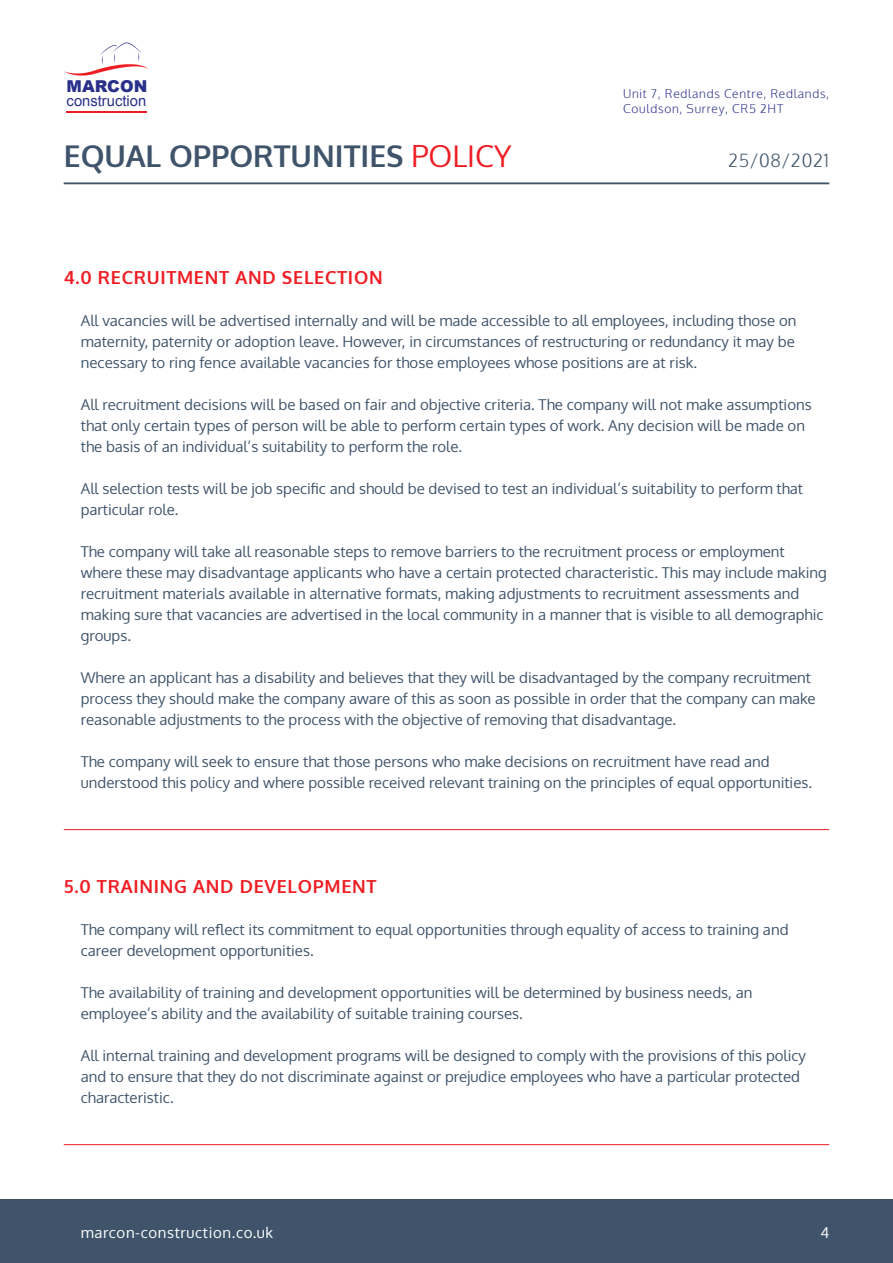
<style>
.page{position:relative;width:893px;height:1263px;background:#fff}
.page>*{position:absolute;margin:0;border:0;box-sizing:border-box;transform-origin:0 0}
.t1{font:700 30px "Oxygen";color:#3f546a}
.t2{font:700 18px "Oxygen";letter-spacing:.04em;color:#ee1d23}
.t3{font:300 18px "Oxygen";letter-spacing:.04em;color:#3f546a}
.t4{font:900 16.35px "Arial";color:#2a3089}
.t5{font:15px/21px "Oxygen";color:#3f546a}
.t6{font:15px "Oxygen";letter-spacing:.04em;color:#fff}
.t7{font:14.85px "Arial";color:#2a3089}
.t8{font:300 12px/15px "Oxygen";letter-spacing:.06em;color:#2a3089}
.s1{font-weight:400;color:#ee1d23}
</style>
<div class="page">
<hr style="left:67px;top:112px;width:80px;height:1px;background:#ee1d23">
<svg style="left:64px;top:42px;width:85px;height:34px"></svg>
<div style="left:0;top:1199px;width:893px;height:64px;background:#3f546a"></div>
<hr style="left:64px;top:183px;width:765px;height:1px;background:#3f546a">
<hr style="left:64px;top:829px;width:765px;height:1px;background:#ee1d23">
<hr style="left:64px;top:1144px;width:765px;height:1px;background:#ee1d23">
<p class="t4" style="left:67px;top:74px;width:82px">MARCON</p>
<p class="t7" style="left:67px;top:91px;width:81px">construction</p>
<p class="t8" style="left:623px;top:86px;width:208px">Unit 7, Redlands Centre, Redlands,<br>Couldson, Surrey, CR5 2HT</p>
<p class="t1" style="left:64px;top:137px;width:449px">EQUAL OPPORTUNITIES <span class="s1">POLICY</span></p>
<p class="t3" style="left:728px;top:149px;width:103px">25/08/2021</p>
<p class="t2" style="left:64px;top:266px;width:320px">4.0 RECRUITMENT AND SELECTION</p>
<p class="t5" style="left:81px;top:310px;width:717px;text-align:justify">All vacancies will be advertised internally and will be made accessible to all employees, including those on maternity, paternity or adoption leave. However, in circumstances of restructuring or redundancy it may be necessary to ring fence available vacancies for those employees whose positions are at risk.</p>
<p class="t5" style="left:81px;top:394px;width:732px">All recruitment decisions will be based on fair and objective criteria. The company will not make assumptions that only certain types of person will be able to perform certain types of work. Any decision will be made on the basis of an individual’s suitability to perform the role.</p>
<p class="t5" style="left:81px;top:478px;width:724px">All selection tests will be job specific and should be devised to test an individual’s suitability to perform that particular role.</p>
<p class="t5" style="left:81px;top:541px;width:748px">The company will take all reasonable steps to remove barriers to the recruitment process or employment where these may disadvantage applicants who have a certain protected characteristic. This may include making recruitment materials available in alternative formats, making adjustments to recruitment assessments and making sure that vacancies are advertised in the local community in a manner that is visible to all demographic groups.</p>
<p class="t5" style="left:81px;top:667px;width:736px">Where an applicant has a disability and believes that they will be disadvantaged by the company recruitment process they should make the company aware of this as soon as possible in order that the company can make reasonable adjustments to the process with the objective of removing that disadvantage.</p>
<p class="t5" style="left:81px;top:751px;width:733px">The company will seek to ensure that those persons who make decisions on recruitment have read and understood this policy and where possible received relevant training on the principles of equal opportunities.</p>
<p class="t2" style="left:64px;top:875px;width:314px">5.0 TRAINING AND DEVELOPMENT</p>
<p class="t5" style="left:81px;top:919px;width:709px">The company will reflect its commitment to equal opportunities through equality of access to training and career development opportunities.</p>
<p class="t5" style="left:81px;top:982px;width:673px">The availability of training and development opportunities will be determined by business needs, an employee’s ability and the availability of suitable training courses.</p>
<p class="t5" style="left:81px;top:1045px;width:727px">All internal training and development programs will be designed to comply with the provisions of this policy and to ensure that they do not discriminate against or prejudice employees who have a particular protected characteristic.</p>
<p class="t6" style="left:81px;top:1222px;width:194px">marcon-construction.co.uk</p>
<p class="t6" style="left:820px;top:1222px;width:10px">4</p>
</div>
